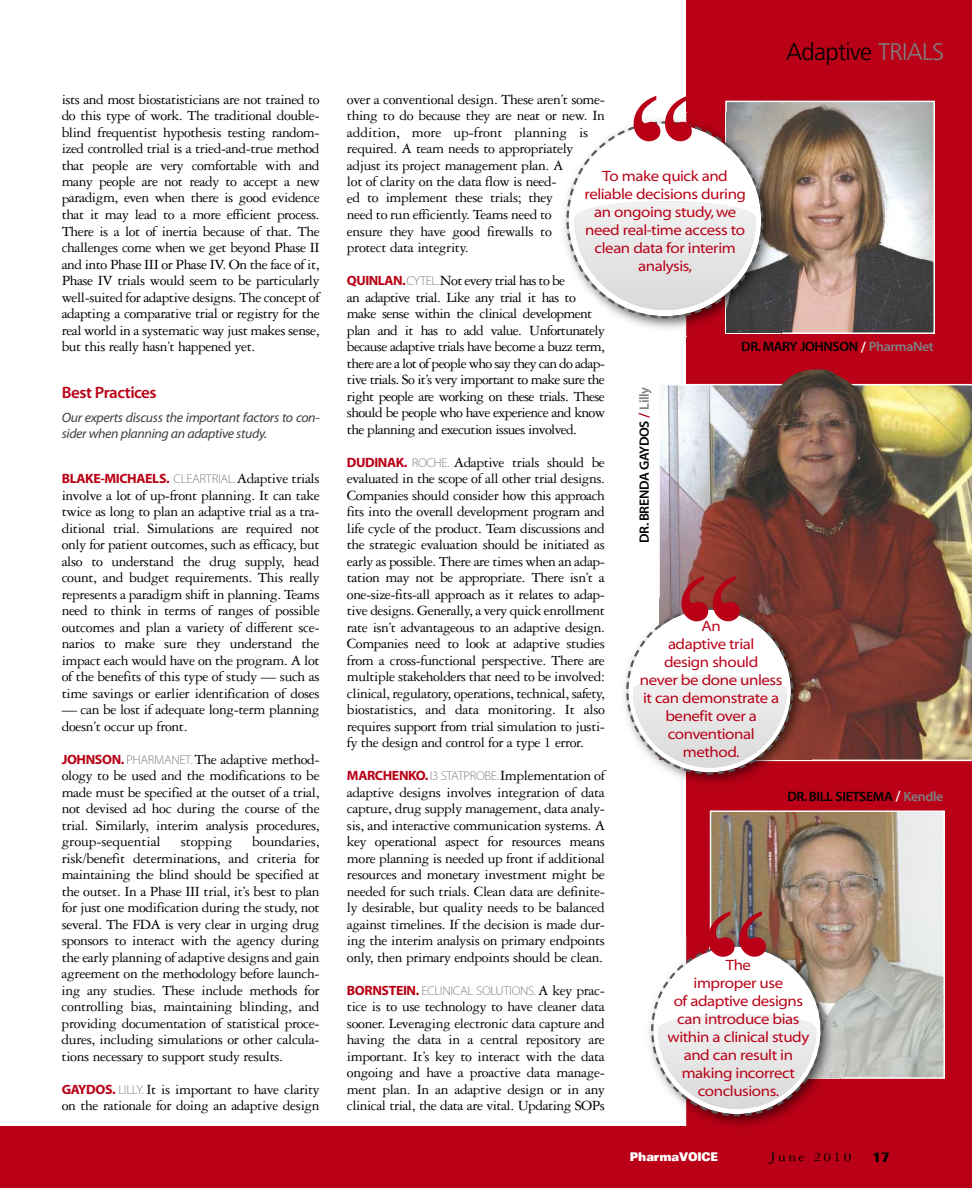
<style>
.page{position:relative;width:972px;height:1188px;background:#fff}
.page>*{position:absolute;margin:0;border:0;box-sizing:border-box;transform-origin:0 0}
.t1{font:180px "Times New Roman";color:#b90016}
.t2{font:300 24px "Frutiger";letter-spacing:-.03em;color:#000}
.t3{font:16.5px "Myriad MM.565.wt.600.wd";letter-spacing:-.025em;color:#b90016}
.t4{font:15px/16.5px "Garamond Three";letter-spacing:-.025em;color:#000;text-align:justify}
.t5{font:15px/16.5px "Garamond Three";letter-spacing:-.045em;color:#000}
.t6{font:15px/18px "Myriad MM.215.wt.700.wd";letter-spacing:-.03em;color:#b90016;text-align:center}
.t7{font:15px "Garamond Three";letter-spacing:-.005em;color:#000}
.t8{font:13.5px/16.5px "Myriad MM It.400.wt.600.wd";letter-spacing:-.025em;color:#404040}
.t9{font:13.5px "Myriad MM.565.wt.600.wd";letter-spacing:-.025em;color:#000}
.t10{font:13.5px "Myriad MM.700.wt.600.wd";letter-spacing:-.03em;color:#b90016}
.t11{font:13.5px "Garamond Three";letter-spacing:.15em;color:#000;scale:1.15 1}
.t12{font:700 condensed 13.5px "Univers";color:#000;scale:1.4 1}
.t13{font:12.75px "Myriad MM.215.wt.600.wd";letter-spacing:-.025em;color:#808080}
.t14{font:900 expanded 12px "Univers";letter-spacing:-.015em;color:#fff;scale:.75 1}
.s1{font-family:"Myriad MM.215.wt.600.wd";font-size:12.75px;color:#808080}
.s2{font-family:"Garamond Three";font-size:15px;color:#000}
.s3{font-family:"Myriad MM.700.wt.600.wd";font-size:13.5px;color:#b90016}
.s4{color:#808080}
.s5{font-size:15px;color:#fff}
.s6{font-size:15px;color:#b90016}
</style>
<div class="page">
<div style="left:686px;top:0;width:286px;height:1153px;background:#b90016"></div>
<div style="left:0;top:1126px;width:972px;height:62px;background:#b90016"></div>
<img style="left:728px;top:104px;width:204px;height:227px">
<div style="left:725px;top:101px;width:210px;height:233px;border:2px solid #fff"></div>
<img style="left:659px;top:384px;width:313px;height:377px">
<img style="left:713px;top:814px;width:229px;height:262px">
<div style="left:710px;top:811px;width:235px;height:268px;border:2px solid #fff"></div>
<img style="left:564px;top:113px;width:217px;height:223px">
<svg style="left:565px;top:120px;width:200px;height:199px"></svg>
<img style="left:624px;top:599px;width:187px;height:193px">
<svg style="left:788px;top:792px;width:23px;height:1px"></svg>
<svg style="left:625px;top:607px;width:169px;height:169px"></svg>
<img style="left:649px;top:936px;width:192px;height:190px">
<svg style="left:650px;top:943px;width:174px;height:174px"></svg>
<img style="left:768px;top:369px;width:101px;height:51px">
<p class="t4" style="left:62px;top:92px;width:260px">ists and most biostatisticians are not trained to do this type of work. The traditional double&shy;blind frequentist hypothesis testing random&shy;ized controlled trial is a tried-and-true method that people are very comfortable with and many people are not ready to accept a new paradigm, even when there is good evidence that it may lead to a more efficient process.<br>There is a lot of inertia because of that. The challenges come when we get beyond Phase II and into Phase III or Phase IV. On the face of it, Phase IV trials would seem to be particularly well-suited for adaptive designs. The concept of adapting a comparative trial or registry for the real world in a systematic way just makes sense, but this really hasn’t happened yet.</p>
<p class="t3" style="left:62px;top:386px;width:97px">Best Practices</p>
<p class="t8" style="left:62px;top:410px;width:260px">Our experts discuss the important factors to con&shy;sider when planning an adaptive study.</p>
<p class="t10" style="left:62px;top:473px;width:260px">BLAKE-MICHAELS. <span class="s1">CLEARTRIAL.</span><span class="s2">Adaptive trials</span></p>
<p class="t4" style="left:62px;top:488px;width:260px">involve a lot of up-front planning. It can take twice as long to plan an adaptive trial as a tra&shy;ditional trial. Simulations are required not only for patient outcomes, such as efficacy, but also to understand the drug supply, head count, and budget requirements. This really represents a paradigm shift in planning. Teams need to think in terms of ranges of possible outcomes and plan a variety of different sce&shy;narios to make sure they understand the impact each would have on the program. A lot of the benefits of this type of study — such as time savings or earlier identification of doses</p>
<p class="t4" style="left:62px;top:703px;width:259px">— can be lost if adequate long-term planning doesn’t occur up front.</p>
<p class="t4" style="left:62px;top:752px;width:260px"><span class="s3">JOHNSON.</span> <span class="s1">PHARMANET.</span>The adaptive method&shy;ology to be used and the modifications to be made must be specified at the outset of a trial, not devised ad hoc during the course of the trial. Similarly, interim analysis procedures, group-sequential</p>
<p class="t4" style="left:62px;top:835px;width:260px;text-indent:191px">boundaries, risk/benefit determinations, and criteria for maintaining the blind should be specified at the outset. In a Phase III trial, it’s best to plan for just one modification during the study, not several. The FDA is very clear in urging drug sponsors to interact with the agency during the early planning of adaptive designs and gain agreement on the methodology before launch&shy;ing any studies. These include methods for controlling bias, maintaining blinding, and providing documentation of statistical proce&shy;dures, including simulations or other calcula&shy;tions necessary to support study results.</p>
<p class="t4" style="left:62px;top:1082px;width:260px"><span class="s3">GAYDOS.</span> <span class="s1">LILLY.</span> It is important to have clarity on the rationale for doing an adaptive design</p>
<p class="t7" style="left:181px;top:836px;width:53px">stopping</p>
<h2 class="t2" style="left:786px;top:42px;width:159px">Adaptive <span class="s4">TRIALS</span></h2>
<p class="t4" style="left:347px;top:92px;width:260px;text-align:left">over a conventional design. These aren’t some&shy;thing to do because they are neat or new. In addition, more up-front planning is required. A team needs to appropriately adjust its project management plan. A<br>lot of clarity on the data flow is need-<br>ed to implement these trials; they<br>need to run efficiently. Teams need to<br>ensure they have good firewalls to<br>protect data integrity.</p>
<p class="t5" style="left:347px;top:274px;width:260px"><span class="s3">QUINLAN.</span><span class="s1">CYTEL.</span>Not every trial has to be<br>an adaptive trial. Like any trial it has to make sense within the clinical development plan and it has to add value. Unfortunately because adaptive trials have become a buzz term, there are a lot of people who say they can do adap&shy;tive trials. So it’s very important to make sure the right people are working on these trials. These should be people who have experience and know the planning and execution issues involved.</p>
<p class="t4" style="left:347px;top:455px;width:260px"><span class="s3">DUDINAK.</span> <span class="s1">ROCHE.</span> Adaptive trials should be evaluated in the scope of all other trial designs.<br>Companies should consider how this approach fits into the overall development program and life cycle of the product. Team discussions and the strategic evaluation should be initiated as early as possible. There are times when an adap&shy;tation may not be appropriate. There isn’t a one-size-fits-all approach as it relates to adap&shy;tive designs. Generally, a very quick enrollment rate isn’t advantageous to an adaptive design.<br>Companies need to look at adaptive studies from a cross-functional perspective. There are multiple stakeholders that need to be involved: clinical, regulatory, operations, technical, safety, biostatistics, and data monitoring. It also requires support from trial simulation to justi&shy;fy the design and control for a type 1 error.</p>
<p class="t4" style="left:347px;top:769px;width:260px"><span class="s3">MARCHENKO.</span><span class="s1">I3 STATPROBE.</span>Implementation of adaptive designs involves integration of data capture, drug supply management, data analy&shy;sis, and interactive communication systems. A key operational aspect for resources means more planning is needed up front if additional resources and monetary investment might be needed for such trials. Clean data are definite&shy;ly desirable, but quality needs to be balanced against timelines. If the decision is made dur&shy;ing the interim analysis on primary endpoints only, then primary endpoints should be clean.</p>
<p class="t13" style="left:347px;top:985px;width:260px"><span class="s3">BORNSTEIN.</span> ECLINICAL SOLUTIONS. <span class="s2">A key prac-</span></p>
<p class="t4" style="left:347px;top:1000px;width:260px">tice is to use technology to have cleaner data sooner. Leveraging electronic data capture and having the data in a central repository are important. It’s key to interact with the data ongoing and have a proactive data manage&shy;ment plan. In an adaptive design or in any clinical trial, the data are vital. Updating SOPs</p>
<h1 class="t1" style="left:617px;top:50px;width:93px">‘‘</h1>
<p class="t6" style="left:584px;top:168px;width:163px">To make quick and reliable decisions during an ongoing study,we need real-time access to clean data for interim analysis,</p>
<p class="t9" style="left:741px;top:342px;width:194px">DR.MARY JOHNSON <span class="s5">/</span> <span class="s4">PharmaNet</span></p>
<p class="t9" style="left:639px;top:543px;width:157px;rotate:-90deg">DR.BRENDA GAYDOS <span class="s6">/</span> <span class="s4">Lilly</span></p>
<h1 class="t1" style="left:665px;top:530px;width:93px">‘‘</h1>
<p class="t6" style="left:640px;top:618px;width:144px">An<br>adaptive trial<br>design should<br>never be done unless it can demonstrate a benefit over a conventional method.</p>
<p class="t9" style="left:787px;top:791px;width:158px">DR.BILL SIETSEMA <span class="s5">/</span> <span class="s4">Kendle</span></p>
<h1 class="t1" style="left:692px;top:866px;width:93px">‘‘</h1>
<p class="t6" style="left:668px;top:957px;width:143px">The<br>improper use<br>of adaptive designs can introduce bias within a clinical study and can result in making incorrect conclusions.</p>
<p class="t14" style="left:630px;top:1153px;width:119px">PharmaVOICE</p>
<p class="t11" style="left:770px;top:1153px;width:72px">June 2010</p>
<p class="t12" style="left:873px;top:1152px;width:13px">17</p>
</div>
